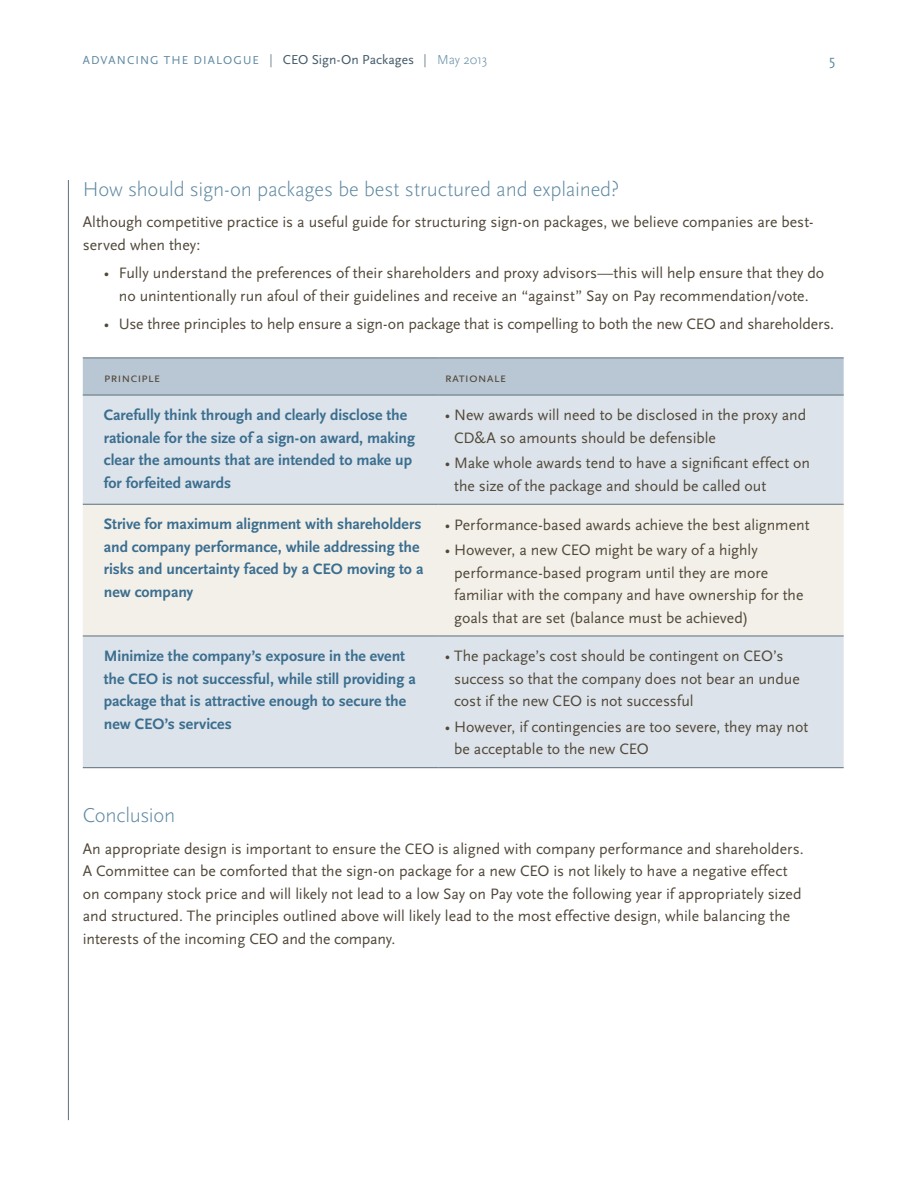
<style>
.page{position:relative;width:918px;height:1188px;background:#fff}
.page>*{position:absolute;margin:0;border:0;box-sizing:border-box;transform-origin:0 0}
.t1{font:300 21px "Scala Sans";letter-spacing:-.01em;color:#5d87a1}
.t2{font:15.75px/22.5px "Scala Sans";letter-spacing:-.005em;color:#514839}
.t3{font:700 15.75px/22.5px "Scala Sans";letter-spacing:-.005em;color:#3b6e8f}
.t4{font:15px "Scala Sans";color:#5d87a1}
.t5{font:13.5px "Scala Sans";letter-spacing:.005em;color:#425968}
.t6{font:13.5px "Scala Sans Caps";color:#514839}
.t7{font:12px "Scala Sans";letter-spacing:.205em;color:#5d87a1}
.s1{font-size:12px;color:#5d87a1}
.s2{font-weight:300}
.s3{font-weight:300;color:#5d87a1}
</style>
<div class="page">
<div style="left:83px;top:359px;width:761px;height:36px;background:#b9c7d4"></div>
<div style="left:83px;top:396px;width:761px;height:371px;background:#dce3ea"></div>
<div style="left:83px;top:505px;width:761px;height:131px;background:#f3f0ea"></div>
<hr style="left:83px;top:395px;width:356px;height:1px;background:#5c6f7c">
<hr style="left:439px;top:395px;width:405px;height:1px;background:#5c6f7c">
<hr style="left:83px;top:504px;width:356px;height:1px;background:#5c6f7c">
<hr style="left:439px;top:504px;width:405px;height:1px;background:#5c6f7c">
<hr style="left:83px;top:636px;width:356px;height:1px;background:#5c6f7c">
<hr style="left:439px;top:636px;width:405px;height:1px;background:#5c6f7c">
<hr style="left:83px;top:767px;width:356px;height:1px;background:#5c6f7c">
<hr style="left:439px;top:767px;width:405px;height:1px;background:#5c6f7c">
<hr style="left:83px;top:358px;width:356px;height:1px;background:#5c6f7c">
<hr style="left:439px;top:358px;width:405px;height:1px;background:#5c6f7c">
<hr style="left:68px;top:180px;width:1px;height:940px;background:#5c6f7c">
<p class="t7" style="left:83px;top:54px;width:119px">Advanci ng the Dial</p>
<p class="t5" style="left:223px;top:52px;width:266px"><span class="s1">og ue</span> <span class="s2">|</span> CEO Sign-On Packages <span class="s2">|</span> <span class="s3">May 2013</span></p>
<p class="t4" style="left:829px;top:52px;width:8px">5</p>
<h1 class="t1" style="left:83px;top:177px;width:538px">How should sign-on packages be best structured and explained?</h1>
<p class="t2" style="left:83px;top:211px;width:732px">Although competitive practice is a useful guide for structuring sign-on packages, we believe companies are best&shy;served when they:</p>
<p class="t2" style="left:104px;top:262px;width:722px;text-align:center">• Fully understand the preferences of their shareholders and proxy advisors—this will help ensure that they do no unintentionally run afoul of their guidelines and receive an “against” Say on Pay recommendation/vote.</p>
<p class="t2" style="left:104px;top:313px;width:732px">• Use three principles to help ensure a sign-on package that is compelling to both the new CEO and shareholders.</p>
<p class="t6" style="left:104px;top:370px;width:58px">principle</p>
<p class="t6" style="left:445px;top:370px;width:63px">rationale</p>
<p class="t3" style="left:104px;top:404px;width:313px">Carefully think through and clearly disclose the rationale for the size of a sign-on award, making clear the amounts that are intended to make up for forfeited awards</p>
<p class="t2" style="left:454px;top:404px;width:354px;text-indent:-9px">• N ew awards will need to be disclosed in the proxy and<br>CD&amp;A so amounts should be defensible</p>
<p class="t2" style="left:454px;top:452px;width:357px;text-indent:-9px">• Make whole awards tend to have a significant effect on the size of the package and should be called out</p>
<p class="t3" style="left:104px;top:513px;width:321px">Strive for maximum alignment with shareholders and company performance, while addressing the risks and uncertainty faced by a CEO moving to a new company</p>
<p class="t2" style="left:445px;top:513px;width:366px">• Performance-based awards achieve the best alignment</p>
<p class="t2" style="left:454px;top:539px;width:351px;text-indent:-9px">• H owever, a new CEO might be wary of a highly performance-based program until they are more familiar with the company and have ownership for the goals that are set (balance must be achieved)</p>
<p class="t3" style="left:104px;top:645px;width:314px">Minimize the company’s exposure in the event the CEO is not successful, while still providing a package that is attractive enough to secure the new CEO’s services</p>
<p class="t2" style="left:454px;top:645px;width:347px;text-indent:-9px">• The package’s cost should be contingent on CEO’s success so that the company does not bear an undue cost if the new CEO is not successful</p>
<p class="t2" style="left:454px;top:716px;width:356px;text-indent:-9px">• H owever, if contingencies are too severe, they may not be acceptable to the new CEO</p>
<h1 class="t1" style="left:83px;top:804px;width:94px">Conclusion</h1>
<p class="t2" style="left:83px;top:837px;width:722px">An appropriate design is important to ensure the CEO is aligned with company performance and shareholders.<br>A Committee can be comforted that the sign-on package for a new CEO is not likely to have a negative effect on company stock price and will likely not lead to a low Say on Pay vote the following year if appropriately sized and structured. The principles outlined above will likely lead to the most effective design, while balancing the interests of the incoming CEO and the company.</p>
</div>
